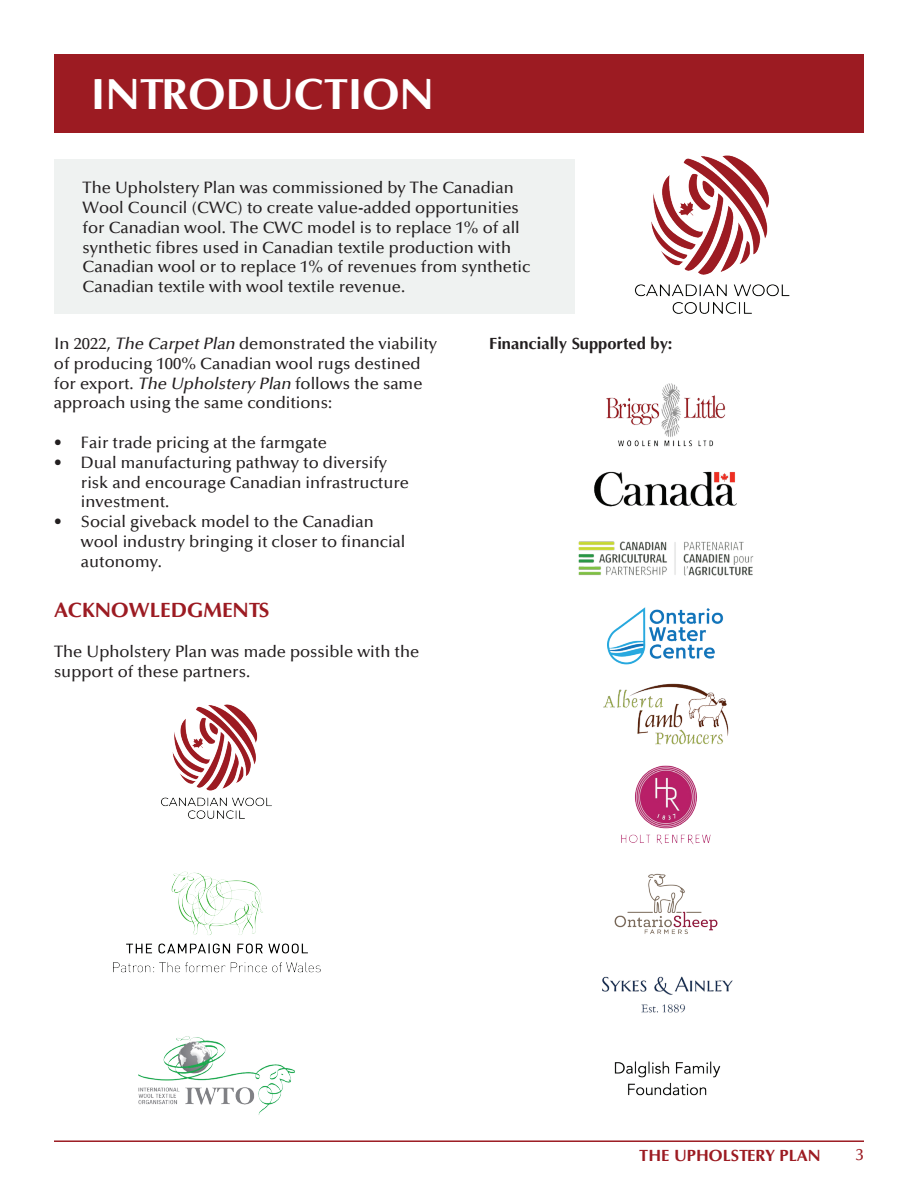
<style>
.page{position:relative;width:918px;height:1188px;background:#fff}
.page>*{position:absolute;margin:0;border:0;box-sizing:border-box;transform-origin:0 0}
.t1{font:700 44.4px "Optima";color:#fff}
.t2{font:700 21px "Optima";color:#9c1b22}
.t3{font:500 16.5px/19.8px "Optima";color:#231f20}
.t4{font:700 16.5px "Optima";color:#231f20}
.t5{font:700 16.5px "Optima";color:#9c1b22}
.t6{font:500 16.5px "Optima";color:#9c1b22}
.s1{font-style:italic}
</style>
<div class="page">
<hr style="left:54px;top:1140px;width:810px;height:2px;background:#9c1b22">
<div style="left:54px;top:54px;width:810px;height:78px;background:#9c1b22"></div>
<img style="left:161px;top:704px;width:111px;height:115px">
<img style="left:113px;top:871px;width:208px;height:102px">
<img style="left:138px;top:1036px;width:157px;height:79px">
<div style="left:54px;top:160px;width:521px;height:154px;background:#eff2f1"></div>
<img style="left:634px;top:155px;width:156px;height:159px">
<img style="left:608px;top:607px;width:116px;height:58px">
<img style="left:614px;top:873px;width:104px;height:61px">
<img style="left:602px;top:976px;width:131px;height:37px">
<img style="left:606px;top:383px;width:119px;height:64px">
<img style="left:594px;top:471px;width:143px;height:36px">
<img style="left:578px;top:541px;width:176px;height:35px">
<img style="left:603px;top:683px;width:126px;height:62px">
<img style="left:621px;top:765px;width:90px;height:80px">
<img style="left:614px;top:1061px;width:107px;height:35px">
<h1 class="t1" style="left:91px;top:70px;width:345px">INTRODUCTION</h1>
<p class="t3" style="left:83px;top:178px;width:449px">The Upholstery Plan was commissioned by The Canadian Wool Council (CWC) to create value-added opportunities for Canadian wool. The CWC model is to replace 1% of all synthetic fibres used in Canadian textile production with Canadian wool or to replace 1% of revenues from synthetic Canadian textile with wool textile revenue.</p>
<p class="t3" style="left:54px;top:334px;width:385px">In 2022, <span class="s1">The CarpetPlan</span> demonstrated the viability of producing 100% Canadian wool rugs destined for export. <span class="s1">The Upholstery Plan</span> follows the same approach using the same conditions:</p>
<p class="t3" style="left:54px;top:433px;width:275px">• Fair trade pricing at the farmgate</p>
<p class="t3" style="left:81px;top:453px;width:330px;text-indent:-27px">• Dual manufacturing pathway to diversify risk and encourage Canadian infrastructure investment.</p>
<p class="t3" style="left:81px;top:512px;width:326px;text-indent:-27px">• Social giveback model to the Canadian wool industry bringing it closer to financial autonomy.</p>
<p class="t2" style="left:54px;top:599px;width:217px">ACKNOWLEDGMENTS</p>
<p class="t3" style="left:54px;top:642px;width:367px">The Upholstery Plan was made possible with the support of these partners.</p>
<p class="t4" style="left:489px;top:334px;width:185px">Financially Supported by:</p>
<p class="t5" style="left:639px;top:1146px;width:183px">THE UPHOLSTERY PLAN</p>
<p class="t6" style="left:856px;top:1145px;width:10px">3</p>
</div>
